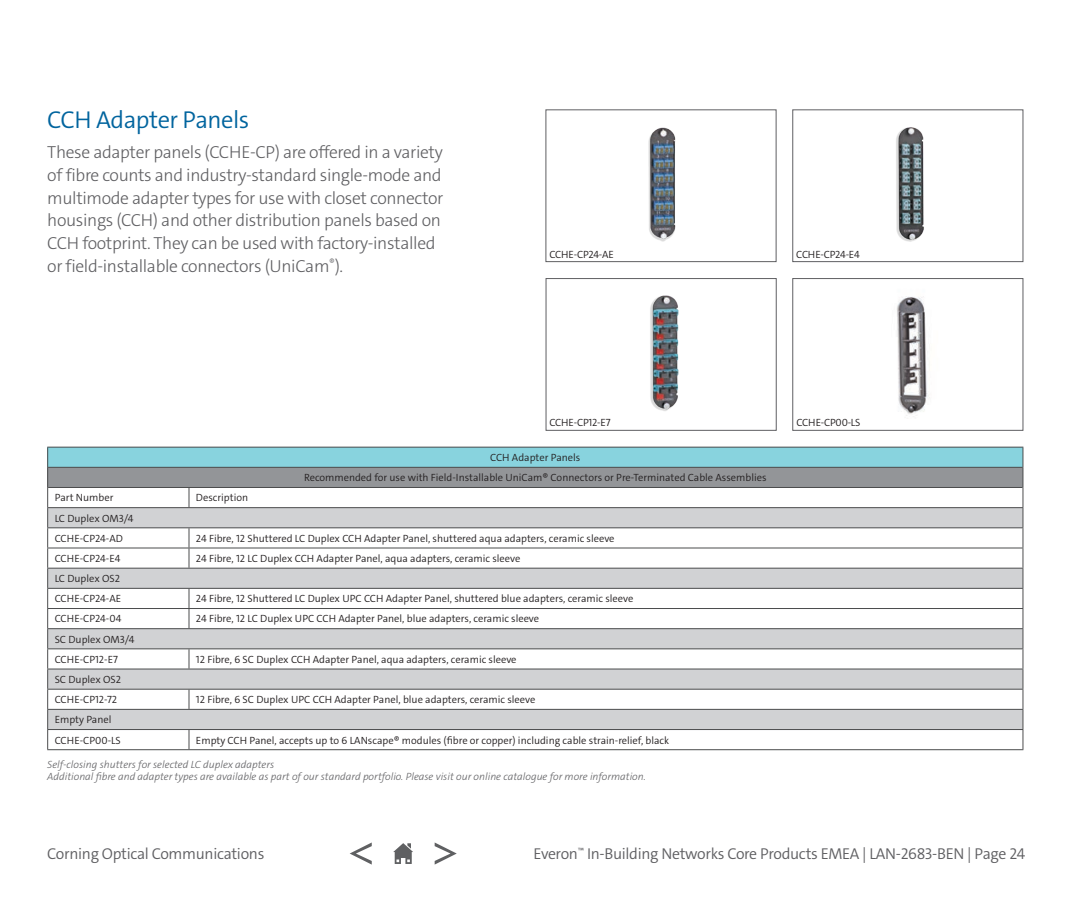
<style>
.page{position:relative;width:1071px;height:914px;background:#fff}
.page>*{position:absolute;margin:0;border:0;box-sizing:border-box;transform-origin:0 0}
.Subheader1{font:300 24.5px "The Sans C4 s";letter-spacing:-.02em;color:#00649e}
.Body_Copy{font:300 17.5px/22.8px "The Sans C4 s";letter-spacing:-.02em;color:#5f5f62}
.t1{font:300 15.75px "The Sans C4 s";letter-spacing:-.02em;color:#5f5f62}
.t2{font:300 10.5px "The Sans C4 s";color:#231f20}
.t3{font:italic 300 10.5px "The Sans C4 s";color:#5f5f62}
.t4{font:300 10.5px "The Sans C4 s";letter-spacing:-.02em;color:#231f20}
</style>
<div class="page">
<img style="left:896px;top:127px;width:28px;height:115px">
<div style="left:792px;top:109px;width:231px;height:153px;border:1px solid #5f5f62"></div>
<img style="left:897px;top:296px;width:33px;height:121px">
<div style="left:792px;top:278px;width:231px;height:153px;border:1px solid #5f5f62"></div>
<img style="left:650px;top:295px;width:29px;height:116px">
<div style="left:546px;top:278px;width:231px;height:153px;border:1px solid #5f5f62"></div>
<img style="left:648px;top:127px;width:28px;height:115px">
<div style="left:545px;top:109px;width:232px;height:153px;border:1px solid #5f5f62"></div>
<hr style="left:47px;top:446px;width:142px;height:1px;background:#4b4c4d">
<hr style="left:189px;top:446px;width:834px;height:1px;background:#4b4c4d">
<hr style="left:47px;top:749px;width:142px;height:1px;background:#4b4c4d">
<hr style="left:189px;top:749px;width:834px;height:1px;background:#4b4c4d">
<svg style="left:47px;top:447px;width:977px;height:302px"></svg>
<hr style="left:48px;top:467px;width:141px;height:1px;background:#4b4c4d">
<hr style="left:189px;top:467px;width:834px;height:1px;background:#4b4c4d">
<hr style="left:48px;top:487px;width:141px;height:1px;background:#4b4c4d">
<hr style="left:189px;top:487px;width:834px;height:1px;background:#4b4c4d">
<svg style="left:393px;top:843px;width:20px;height:21px"></svg>
<svg style="left:435px;top:842px;width:22px;height:22px"></svg>
<svg style="left:350px;top:842px;width:22px;height:22px"></svg>
<p class="Subheader1" style="left:47px;top:103px;width:204px">CCH Adapter Panels</p>
<p class="Body_Copy" style="left:47px;top:141px;width:398px">These adapter panels (CCHE-CP) are offered in a variety of fibre counts and industry-standard single-mode and multimode adapter types for use with closet connector housings (CCH) and other distribution panels based on CCH footprint. They can be used with factory-installed or field-installable connectors (UniCam<sup>®</sup>).</p>
<p class="t4" style="left:550px;top:248px;width:66px">CCHE-CP24-AE</p>
<p class="t4" style="left:796px;top:248px;width:65px">CCHE-CP24-E4</p>
<p class="t4" style="left:550px;top:416px;width:62px">CCHE-CP12-E7</p>
<p class="t4" style="left:797px;top:416px;width:65px">CCHE-CP00-LS</p>
<p class="t2" style="left:490px;top:451px;width:92px">CCH Adapter Panels</p>
<p class="t2" style="left:304px;top:471px;width:464px">Recommended for use with Field-Installable UniCam® Connectors or Pre-Terminated Cable Assemblies</p>
<p class="t2" style="left:55px;top:491px;width:60px">Part Number</p>
<p class="t2" style="left:196px;top:491px;width:54px">Description</p>
<p class="t2" style="left:55px;top:511px;width:80px">LC Duplex OM3/4</p>
<p class="t2" style="left:55px;top:531px;width:70px">CCHE-CP24-AD</p>
<p class="t2" style="left:196px;top:531px;width:420px">24 Fibre, 12 Shuttered LC Duplex CCH Adapter Panel, shuttered aqua adapters, ceramic sleeve</p>
<p class="t2" style="left:55px;top:551px;width:67px">CCHE-CP24-E4</p>
<p class="t2" style="left:196px;top:551px;width:326px">24 Fibre, 12 LC Duplex CCH Adapter Panel, aqua adapters, ceramic sleeve</p>
<p class="t2" style="left:55px;top:572px;width:67px">LC Duplex OS2</p>
<p class="t2" style="left:55px;top:592px;width:68px">CCHE-CP24-AE</p>
<p class="t2" style="left:196px;top:592px;width:439px">24 Fibre, 12 Shuttered LC Duplex UPC CCH Adapter Panel, shuttered blue adapters, ceramic sleeve</p>
<p class="t2" style="left:55px;top:612px;width:68px">CCHE-CP24-04</p>
<p class="t2" style="left:196px;top:612px;width:345px">24 Fibre, 12 LC Duplex UPC CCH Adapter Panel, blue adapters, ceramic sleeve</p>
<p class="t2" style="left:55px;top:632px;width:81px">SC Duplex OM3/4</p>
<p class="t2" style="left:55px;top:652px;width:65px">CCHE-CP12-E7</p>
<p class="t2" style="left:196px;top:652px;width:322px">12 Fibre, 6 SC Duplex CCH Adapter Panel, aqua adapters, ceramic sleeve</p>
<p class="t2" style="left:55px;top:672px;width:68px">SC Duplex OS2</p>
<p class="t2" style="left:55px;top:692px;width:64px">CCHE-CP12-72</p>
<p class="t2" style="left:196px;top:692px;width:341px">12 Fibre, 6 SC Duplex UPC CCH Adapter Panel, blue adapters, ceramic sleeve</p>
<p class="t2" style="left:55px;top:713px;width:58px">Empty Panel</p>
<p class="t2" style="left:55px;top:733px;width:68px">CCHE-CP00-LS</p>
<p class="t2" style="left:196px;top:733px;width:475px">Empty CCH Panel, accepts up to 6 LANscape® modules (fibre or copper) including cable strain-relief, black</p>
<p class="t3" style="left:47px;top:757px;width:228px">Self-closing shutters for selected LC duplex adapters</p>
<p class="t3" style="left:47px;top:769px;width:600px">Additional fibre and adapter types are available as part of our standard portfolio. Please visit our online catalogue for more information.</p>
<h3 class="t1" style="left:47px;top:843px;width:219px">Corning Optical Communications</h3>
<h3 class="t1" style="left:533px;top:843px;width:493px">Everon<sup>™</sup> In-Building Networks Core Products EMEA | LAN-2683-BEN | Page 24</h3>
</div>
